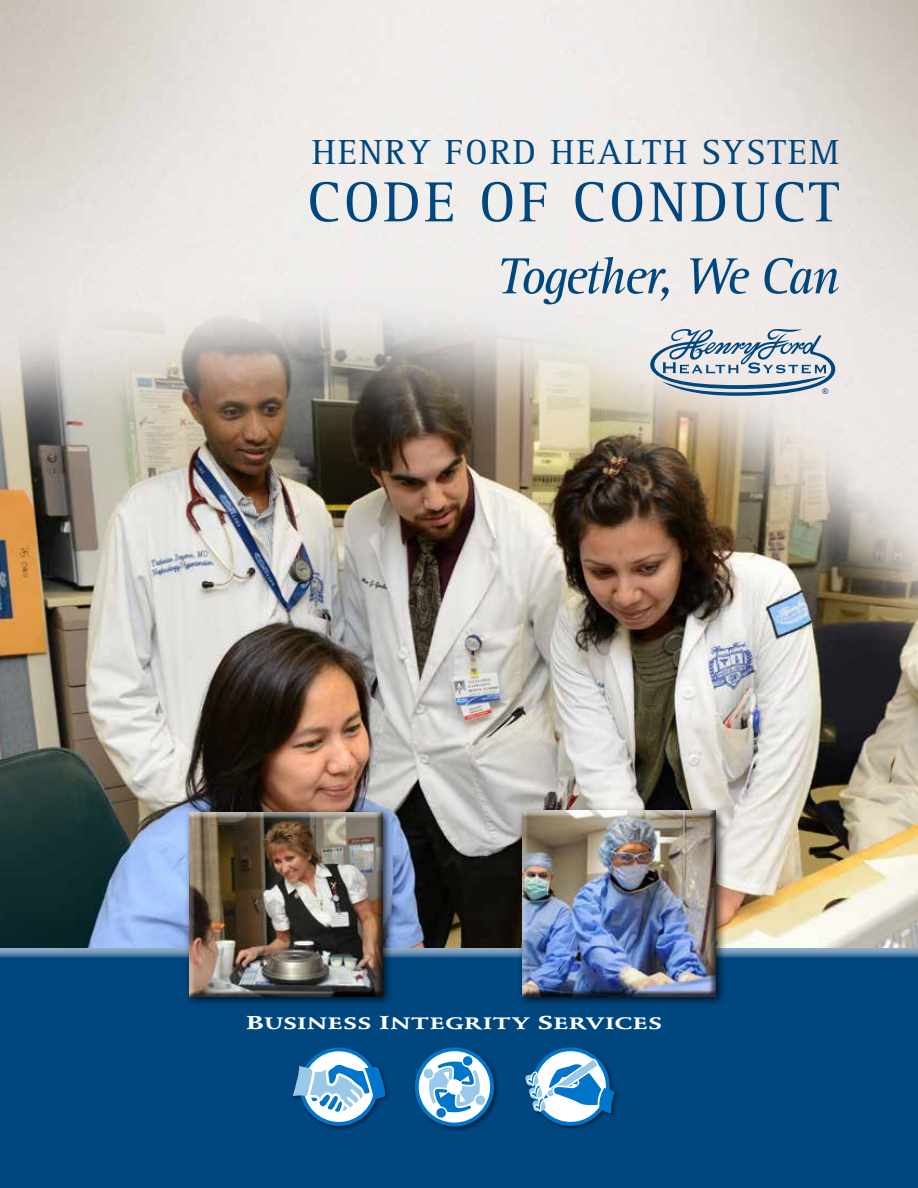
<style>
.page{position:relative;width:918px;height:1188px;background:#fff}
.page>*{position:absolute;margin:0;border:0;box-sizing:border-box;transform-origin:0 0}
.t1{font:58.5px "Rotis Serif";letter-spacing:.05em;color:#00467f}
.t2{font:italic 52.5px "Rotis Serif";letter-spacing:-.05em;color:#00467f}
.t3{font:36px "Rotis Serif";letter-spacing:.05em;color:#00467f}
.t4{font:700 16.35px "Stempel Schneidler";letter-spacing:.03em;color:#fff;scale:1.45 1}
.t5{font:7.95px "Arial";color:#00467f}
.s1{font-size:18.45px}
</style>
<div class="page">
<img style="left:0;top:290px;width:918px;height:655px">
<div style="left:0;top:948px;width:918px;height:240px;background:#00467f"></div>
<div style="left:184px;top:807px;width:210px;height:201px;background:#000;opacity:.75"></div>
<div style="left:187px;top:811px;width:197px;height:186px;background:#000;opacity:.75"></div>
<div style="left:517px;top:806px;width:210px;height:202px;background:#000;opacity:.75"></div>
<div style="left:520px;top:810px;width:197px;height:187px;background:#000;opacity:.75"></div>
<img style="left:306px;top:1047px;width:82px;height:82px">
<svg style="left:302px;top:1049px;width:74px;height:75px"></svg>
<div style="left:300px;top:1047px;width:78px;height:79px;border:4px solid #0075c9;border-radius:50%"></div>
<svg style="left:293px;top:1065px;width:92px;height:47px;background:#77aed6"></svg>
<svg style="left:525px;top:1047px;width:90px;height:82px"></svg>
<img style="left:415px;top:1047px;width:83px;height:83px">
<svg style="left:417px;top:1049px;width:75px;height:76px"></svg>
<div style="left:415px;top:1047px;width:79px;height:80px;border:4px solid #0075c9;border-radius:50%"></div>
<svg style="left:424px;top:1056px;width:61px;height:62px;background:#9ac7e7"></svg>
<svg style="left:650px;top:329px;width:192px;height:67px;background:#b3c0cc"></svg>
<h3 class="t3" style="left:312px;top:132px;width:529px">HENRY FORD HEALTH SYSTEM</h3>
<h1 class="t1" style="left:307px;top:169px;width:534px">CODE OF CONDUCT</h1>
<h2 class="t2" style="left:496px;top:247px;width:344px">Together, We Can</h2>
<p class="t5" style="left:822px;top:386px;width:7px">®</p>
<p class="t4" style="left:247px;top:1013px;width:288px"><span class="s1">B</span>USINESS <span class="s1">I</span>NTEGRITY <span class="s1">S</span>ERVICES</p>
</div>
